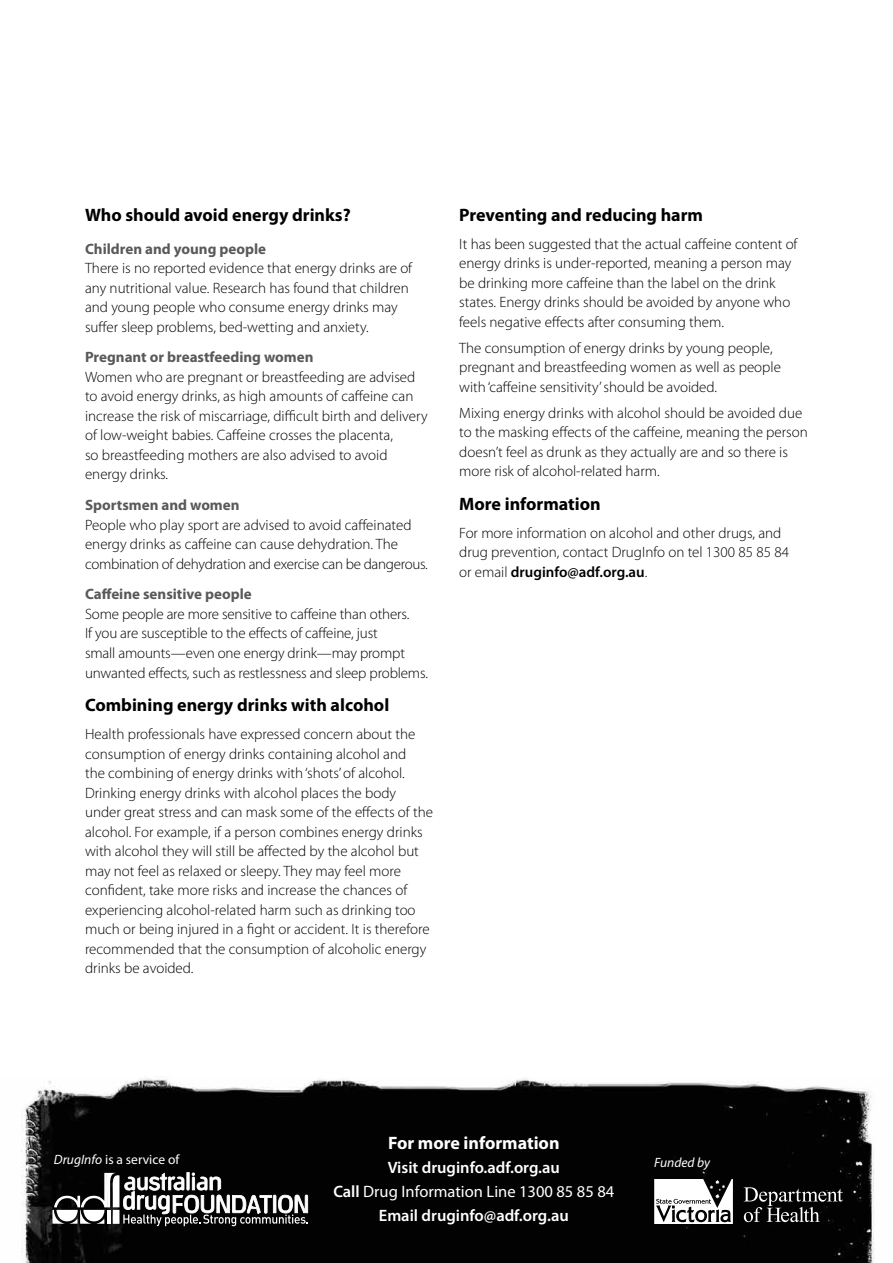
<style>
.page{position:relative;width:893px;height:1263px;background:#fff}
.page>*{position:absolute;margin:0;border:0;box-sizing:border-box;transform-origin:0 0}
.t1{font:700 18px "Myriad Pro";color:#000}
.t2{font:700 18px "Myriad Pro";color:#fff}
.t3{font:600 16.5px/23.7px "Myriad Pro";color:#fff;text-align:center}
.t4{font:300 15px/19.5px "Myriad Pro";color:#000}
.t5{font:700 15px "Myriad Pro";color:#58595b}
.t6{font:13.5px "Myriad Pro";color:#fff}
.t7{font:italic 13.5px "Myriad Pro";color:#fff}
.s1{font-weight:600}
.s2{font-weight:400}
.s3{font-style:italic}
</style>
<div class="page">
<img style="left:21px;top:1078px;width:853px;height:185px">
<svg style="left:654px;top:1179px;width:79px;height:45px"></svg>
<svg style="left:744px;top:1187px;width:99px;height:35px"></svg>
<svg style="left:52px;top:1172px;width:256px;height:54px"></svg>
<p class="t1" style="left:85px;top:203px;width:267px">Who should avoid energy drinks?</p>
<p class="t5" style="left:85px;top:239px;width:183px">Children and young people</p>
<p class="t4" style="left:85px;top:258px;width:329px">There is no reported evidence that energy drinks are of any nutritional value. Research has found that children and young people who consume energy drinks may suffer sleep problems, bed-wetting and anxiety.</p>
<p class="t5" style="left:85px;top:348px;width:230px">Pregnant or breastfeeding women</p>
<p class="t4" style="left:85px;top:367px;width:344px">Women who are pregnant or breastfeeding are advised to avoid energy drinks, as high amounts of caffeine can increase the risk of miscarriage, difficult birth and delivery of low-weight babies. Caffeine crosses the placenta,<br>so breastfeeding mothers are also advised to avoid energy drinks.</p>
<p class="t5" style="left:85px;top:495px;width:156px">Sportsmen and women</p>
<p class="t4" style="left:85px;top:515px;width:344px">People who play sport are advised to avoid caffeinated energy drinks as caffeine can cause dehydration. The combination of dehydration and exercise can be dangerous.</p>
<p class="t5" style="left:85px;top:585px;width:168px">Caffeine sensitive people</p>
<p class="t4" style="left:85px;top:604px;width:344px">Some people are more sensitive to caffeine than others.<br>If you are susceptible to the effects of caffeine, just<br>small amounts—even one energy drink—may prompt unwanted effects, such as restlessness and sleep problems.</p>
<p class="t1" style="left:85px;top:693px;width:306px">Combining energy drinks with alcohol</p>
<p class="t4" style="left:85px;top:724px;width:349px">Health professionals have expressed concern about the consumption of energy drinks containing alcohol and<br>the combining of energy drinks with ‘shots’ of alcohol.<br>Drinking energy drinks with alcohol places the body under great stress and can mask some of the effects of the alcohol. For example, if a person combines energy drinks with alcohol they will still be affected by the alcohol but may not feel as relaxed or sleepy. They may feel more confident, take more risks and increase the chances of experiencing alcohol-related harm such as drinking too much or being injured in a fight or accident. It is therefore recommended that the consumption of alcoholic energy drinks be avoided.</p>
<p class="t1" style="left:459px;top:203px;width:245px">Preventing and reducing harm</p>
<p class="t4" style="left:459px;top:234px;width:340px">It has been suggested that the actual caffeine content of energy drinks is under-reported, meaning a person may be drinking more caffeine than the label on the drink states. Energy drinks should be avoided by anyone who feels negative effects after consuming them.</p>
<p class="t4" style="left:459px;top:338px;width:323px">The consumption of energy drinks by young people, pregnant and breastfeeding women as well as people with ‘caffeine sensitivity’ should be avoided.</p>
<p class="t4" style="left:459px;top:403px;width:350px">Mixing energy drinks with alcohol should be avoided due to the masking effects of the caffeine, meaning the person doesn’t feel as drunk as they actually are and so there is more risk of alcohol-related harm.</p>
<p class="t1" style="left:459px;top:492px;width:143px">More information</p>
<p class="t4" style="left:459px;top:523px;width:331px">For more information on alcohol and other drugs, and drug prevention, contact DrugInfo on tel 1300 85 85 84 or email <span class="s1">druginfo@adf.org.au</span>.</p>
<p class="t2" style="left:388px;top:1131px;width:173px">For more information</p>
<p class="t3" style="left:333px;top:1155px;width:282px">Visit druginfo.adf.org.au<br>Call <span class="s2">Drug Information Line 1300 85 85 84<br></span>Email druginfo@adf.org.au</p>
<p class="t6" style="left:54px;top:1151px;width:127px"><span class="s3">DrugInfo</span> is a service of</p>
<p class="t7" style="left:654px;top:1154px;width:57px">Funded by</p>
</div>
